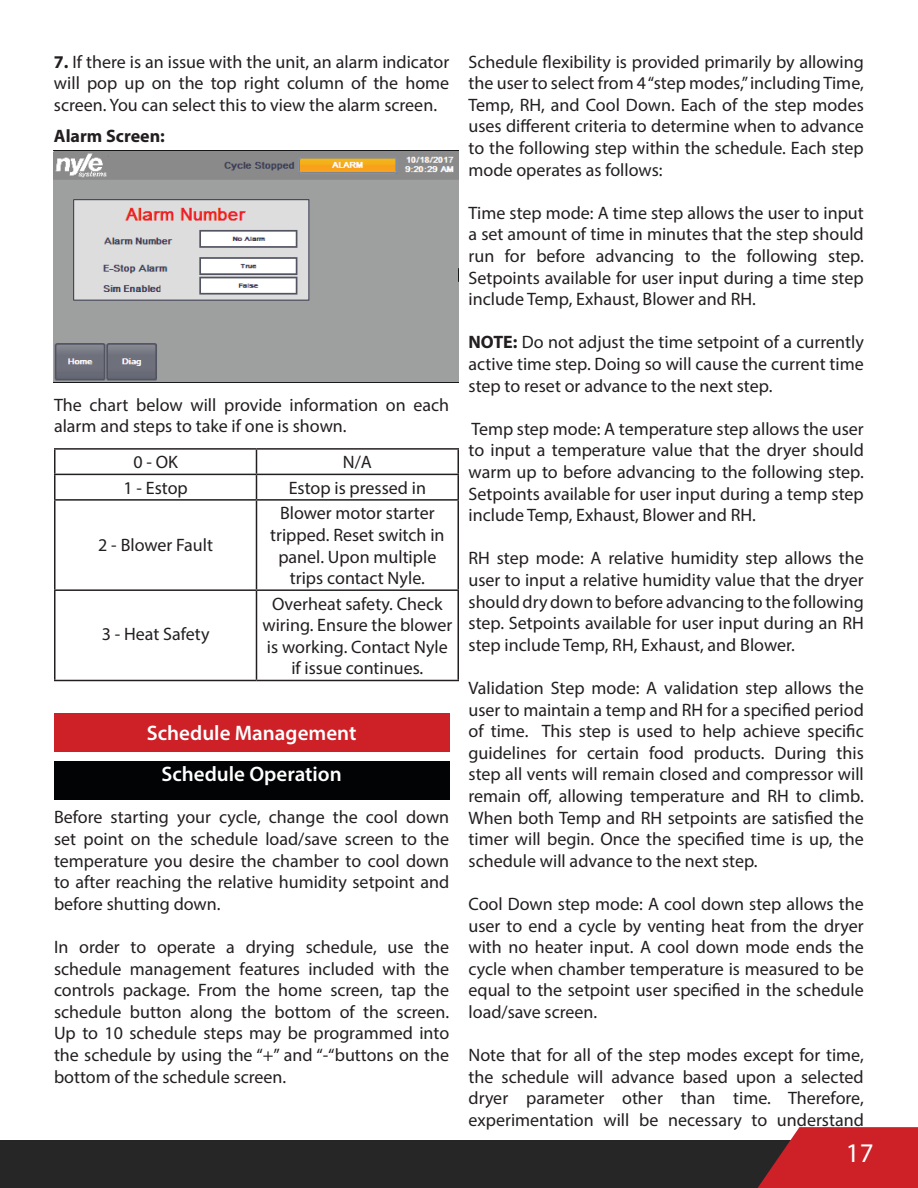
<style>
.page{position:relative;width:918px;height:1188px;background:#fff}
.page>*{position:absolute;margin:0;border:0;box-sizing:border-box;transform-origin:0 0}
.t1{font:27px "Myriad Pro";color:#fff}
.t2{font:600 21px "Myriad Pro";color:#fff}
.t3{font:18px/21.6px "Myriad Pro";color:#231f20;text-align:justify}
.t4{font:700 18px "Myriad Pro";color:#231f20}
.s1{font-weight:700}
</style>
<div class="page">
<div style="left:0;top:1140px;width:918px;height:48px;background:#262626"></div>
<svg style="left:757px;top:1127px;width:161px;height:61px;background:#c12c32"></svg>
<hr style="left:54px;top:448px;width:202px;height:2px;background:#231f20">
<hr style="left:54px;top:450px;width:2px;height:24px;background:#231f20">
<hr style="left:256px;top:448px;width:203px;height:2px;background:#231f20">
<hr style="left:54px;top:474px;width:202px;height:1px;background:#231f20">
<hr style="left:54px;top:475px;width:2px;height:24px;background:#231f20">
<hr style="left:256px;top:474px;width:203px;height:1px;background:#231f20">
<svg style="left:256px;top:450px;width:1px;height:49px"></svg>
<svg style="left:458px;top:450px;width:1px;height:49px"></svg>
<hr style="left:54px;top:499px;width:202px;height:2px;background:#231f20">
<hr style="left:54px;top:501px;width:2px;height:88px;background:#231f20">
<hr style="left:256px;top:499px;width:203px;height:2px;background:#231f20">
<hr style="left:256px;top:501px;width:1px;height:88px;background:#231f20">
<hr style="left:458px;top:501px;width:1px;height:88px;background:#231f20">
<hr style="left:54px;top:589px;width:202px;height:2px;background:#231f20">
<hr style="left:54px;top:591px;width:2px;height:89px;background:#231f20">
<hr style="left:256px;top:589px;width:203px;height:2px;background:#231f20">
<hr style="left:256px;top:591px;width:1px;height:89px;background:#231f20">
<hr style="left:458px;top:591px;width:1px;height:89px;background:#231f20">
<hr style="left:54px;top:680px;width:202px;height:1px;background:#231f20">
<hr style="left:256px;top:680px;width:203px;height:1px;background:#231f20">
<img style="left:54px;top:151px;width:405px;height:231px">
<div style="left:54px;top:713px;width:395px;height:39px;background:#cd2027"></div>
<div style="left:54px;top:761px;width:395px;height:39px;background:#020304"></div>
<p class="t3" style="left:54px;top:50px;width:397px"><span class="s1">7.</span> If there is an issue with the unit, an alarm indicator will pop up on the top right column of the home screen. You can select this to view the alarm screen.</p>
<p class="t4" style="left:54px;top:124px;width:113px">Alarm Screen:</p>
<p class="t3" style="left:54px;top:393px;width:397px">The chart below will provide information on each alarm and steps to take if one is shown.</p>
<p class="t3" style="left:133px;top:451px;width:46px">0 - OK</p>
<p class="t3" style="left:343px;top:451px;width:31px">N/A</p>
<p class="t3" style="left:123px;top:477px;width:66px">1 - Estop</p>
<p class="t3" style="left:289px;top:477px;width:139px">Estop is pressed in</p>
<p class="t3" style="left:98px;top:534px;width:116px">2 - Blower Fault</p>
<p class="t3" style="left:102px;top:623px;width:109px">3 - Heat Safety</p>
<p class="t3" style="left:270px;top:502px;width:176px;text-align:center">Blower motor starter tripped. Reset switch in panel. Upon multiple trips contact Nyle.</p>
<p class="t3" style="left:262px;top:593px;width:191px;text-align:center">Overheat safety. Check wiring. Ensure the blower is working. Contact Nyle if issue continues.</p>
<p class="t2" style="left:147px;top:720px;width:211px">Schedule Management</p>
<p class="t2" style="left:161px;top:760px;width:182px">Schedule Operation</p>
<p class="t3" style="left:54px;top:806px;width:397px">Before starting your cycle, change the cool down set point on the schedule load/save screen to the temperature you desire the chamber to cool down to after reaching the relative humidity setpoint and before shutting down.</p>
<p class="t3" style="left:54px;top:936px;width:397px">In order to operate a drying schedule, use the schedule management features included with the controls package. From the home screen, tap the schedule button along the bottom of the screen.<br>Up to 10 schedule steps may be programmed into the schedule by using the “+” and “-“buttons on the bottom of the schedule screen.</p>
<p class="t3" style="left:469px;top:50px;width:397px">Schedule flexibility is provided primarily by allowing the user to select from 4 “step modes,” including Time, Temp, RH, and Cool Down. Each of the step modes uses different criteria to determine when to advance to the following step within the schedule. Each step mode operates as follows:</p>
<p class="t3" style="left:469px;top:202px;width:397px">Time step mode: A time step allows the user to input a set amount of time in minutes that the step should run for before advancing to the following step.<br>Setpoints available for user input during a time step include Temp, Exhaust, Blower and RH.</p>
<p class="t3" style="left:469px;top:331px;width:397px"><span class="s1">NOTE:</span> Do not adjust the time setpoint of a currently active time step. Doing so will cause the current time step to reset or advance to the next step.</p>
<p class="t3" style="left:469px;top:418px;width:397px">Temp step mode: A temperature step allows the user to input a temperature value that the dryer should warm up to before advancing to the following step.<br>Setpoints available for user input during a temp step include Temp, Exhaust, Blower and RH.</p>
<p class="t3" style="left:469px;top:547px;width:397px">RH step mode: A relative humidity step allows the user to input a relative humidity value that the dryer should dry down to before advancing to the following step. Setpoints available for user input during an RH step include Temp, RH, Exhaust, and Blower.</p>
<p class="t3" style="left:469px;top:677px;width:397px">Validation Step mode: A validation step allows the user to maintain a temp and RH for a specified period of time. This step is used to help achieve specific guidelines for certain food products. During this step all vents will remain closed and compressor will remain off, allowing temperature and RH to climb.<br>When both Temp and RH setpoints are satisfied the timer will begin. Once the specified time is up, the schedule will advance to the next step.</p>
<p class="t3" style="left:469px;top:893px;width:397px">Cool Down step mode: A cool down step allows the user to end a cycle by venting heat from the dryer with no heater input. A cool down mode ends the cycle when chamber temperature is measured to be equal to the setpoint user specified in the schedule load/save screen.</p>
<p class="t3" style="left:469px;top:1044px;width:397px">Note that for all of the step modes except for time, the schedule will advance based upon a selected dryer parameter other than time. Therefore, experimentation will be necessary to understand</p>
<h1 class="t1" style="left:846px;top:1136px;width:29px">17</h1>
</div>
